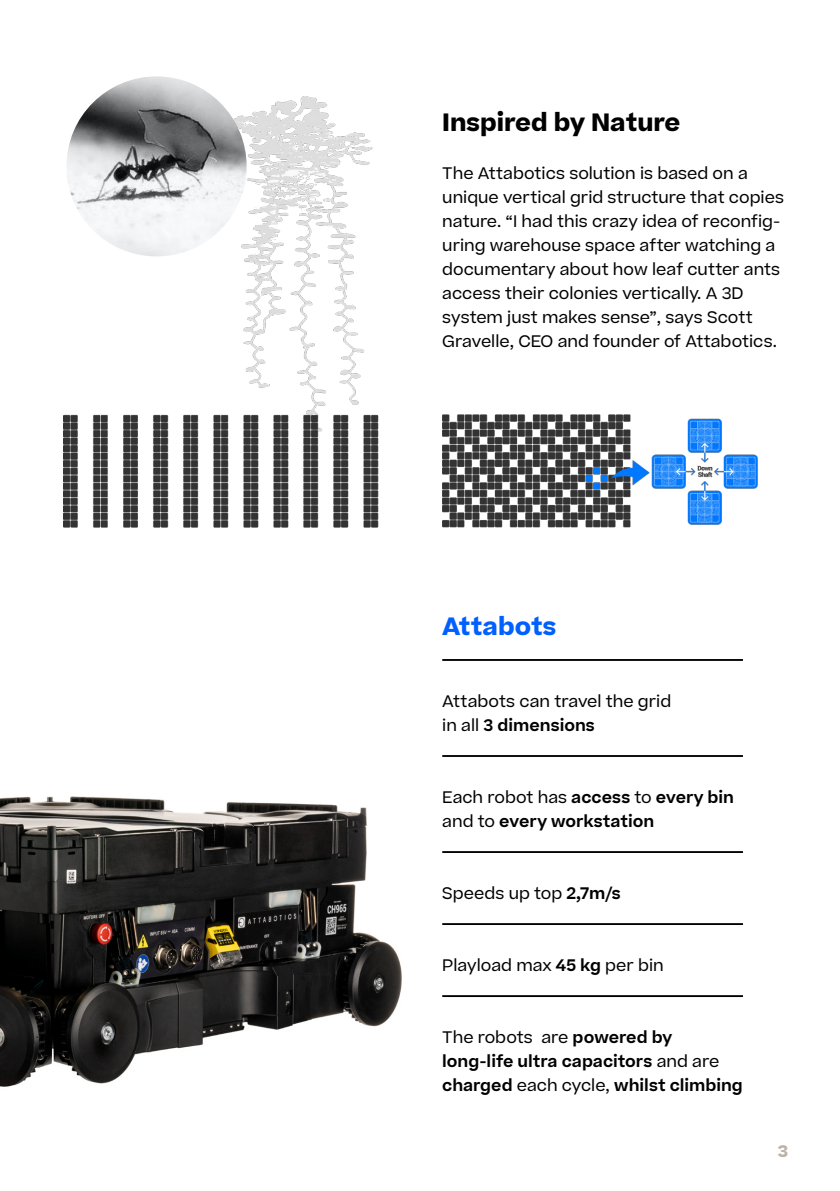
<style>
.page{position:relative;width:840px;height:1191px;background:#fff}
.page>*{position:absolute;margin:0;border:0;box-sizing:border-box;transform-origin:0 0}
.t1{font:700 24px "Koerber";color:#000}
.t2{font:700 24px "Koerber";letter-spacing:.005em;color:#0060ff}
.t3{font:16px/24px "Koerber";color:#000}
.t4{font:600 16px/24px "Koerber";color:#000}
.t5{font:700 16px "Koerber";color:#bbb3a9}
.s1{font-weight:600}
.s2{font-weight:400}
</style>
<div class="page">
<img style="left:0;top:796px;width:402px;height:291px">
<img style="left:231px;top:97px;width:142px;height:290px">
<img style="left:64px;top:387px;width:315px;height:141px">
<img style="left:66px;top:76px;width:180px;height:180px;border-radius:90px">
<img style="left:442px;top:414px;width:316px;height:114px">
<hr style="left:442px;top:659px;width:300px;height:2px;background:#000">
<hr style="left:442px;top:755px;width:300px;height:2px;background:#000">
<hr style="left:442px;top:851px;width:300px;height:2px;background:#000">
<hr style="left:442px;top:923px;width:300px;height:2px;background:#000">
<hr style="left:442px;top:995px;width:300px;height:2px;background:#000">
<h1 class="t1" style="left:442px;top:106px;width:239px">Inspired by Nature</h1>
<p class="t3" style="left:442px;top:161px;width:343px">The Attabotics solution is based on a unique vertical grid structure that copies nature. “I had this crazy idea of reconfig&shy;uring warehouse space after watching a documentary about how leaf cutter ants access their colonies vertically. A 3D system just makes sense”, says Scott Gravelle, CEO and founder of Attabotics.</p>
<h1 class="t2" style="left:442px;top:610px;width:116px">Attabots</h1>
<p class="t3" style="left:442px;top:689px;width:230px">Attabots can travel the grid in all <span class="s1">3 dimensions</span></p>
<p class="t4" style="left:442px;top:785px;width:293px"><span class="s2">Each robot has</span> access <span class="s2">to</span> every bin <span class="s2">and to</span> every workstation</p>
<p class="t3" style="left:442px;top:881px;width:180px">Speeds up top <span class="s1">2,7m/s</span></p>
<p class="t3" style="left:442px;top:953px;width:223px">Playload max <span class="s1">45 kg</span> per bin</p>
<p class="t4" style="left:442px;top:1025px;width:302px"><span class="s2">The robots are</span> powered by long-life ultra capacitors <span class="s2">and are </span>charged <span class="s2">each cycle,</span> whilst climbing</p>
<p class="t5" style="left:777px;top:1140px;width:12px">3</p>
</div>
